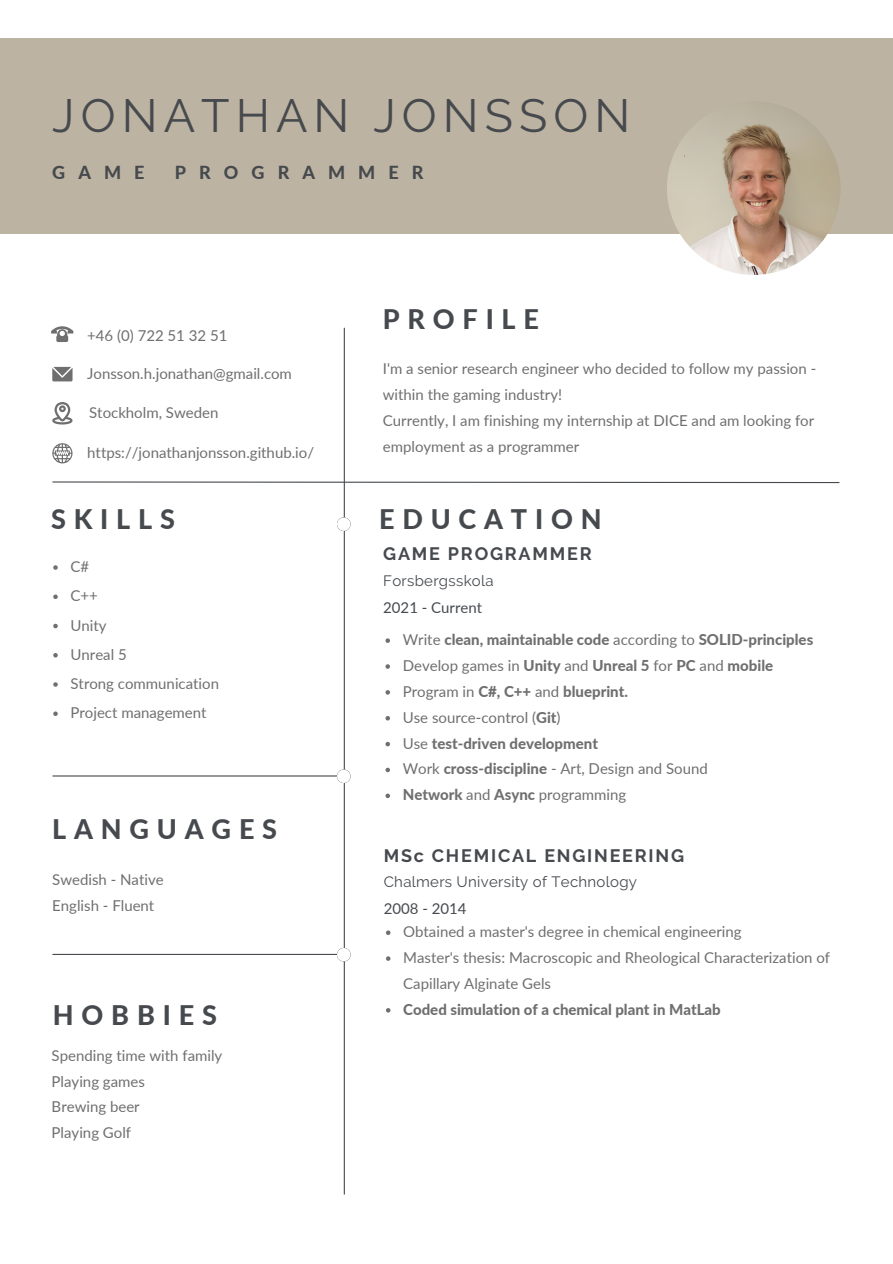
<style>
.page{position:relative;width:893px;height:1264px;background:#fff}
.page>*{position:absolute;margin:0;border:0;box-sizing:border-box;transform-origin:0 0}
.t1{font:46.5px "Raleway";letter-spacing:.13em;color:#464a4e}
.t2{font:800 27px "Lato";letter-spacing:.29em;color:#464a4e}
.t3{font:700 18px "Raleway";letter-spacing:.1em;color:#464a4e}
.t4{font:800 18px "Lato";letter-spacing:.725em;color:#464a4e}
.t5{font:15px/25.8px "Lato";color:#706f6f}
.t6{font:800 15px "Lato";color:#706f6f}
.t7{font:15px "Raleway";letter-spacing:.02em;color:#464a4e}
.t8{font:15px "Lato";color:#464a4e}
.s1{font-weight:400}
.s2{font-weight:800}
</style>
<div class="page">
<div style="left:0;top:38px;width:892px;height:196px;background:#bdb3a2"></div>
<svg style="left:52px;top:367px;width:20px;height:14px"></svg>
<svg style="left:51px;top:326px;width:22px;height:16px"></svg>
<svg style="left:52px;top:402px;width:20px;height:22px"></svg>
<svg style="left:52px;top:443px;width:20px;height:20px"></svg>
<svg style="left:53px;top:565px;width:5px;height:5px"></svg>
<svg style="left:53px;top:594px;width:5px;height:5px"></svg>
<svg style="left:53px;top:623px;width:5px;height:5px"></svg>
<svg style="left:53px;top:653px;width:5px;height:4px"></svg>
<svg style="left:53px;top:682px;width:5px;height:4px"></svg>
<svg style="left:53px;top:711px;width:5px;height:5px"></svg>
<hr style="left:344px;top:328px;width:1px;height:866px;background:#464a4e">
<svg style="left:52px;top:481px;width:788px;height:2px;background:#97999b"></svg>
<img style="left:666px;top:101px;width:174px;height:174px;border-radius:50%">
<div style="left:337px;top:517px;width:13px;height:14px;background:#fff;border-radius:50%"></div>
<hr style="left:53px;top:775px;width:290px;height:1px;background:#464a4e">
<div style="left:337px;top:769px;width:13px;height:14px;background:#fff;border-radius:50%"></div>
<svg style="left:385px;top:638px;width:5px;height:5px"></svg>
<svg style="left:385px;top:664px;width:5px;height:4px"></svg>
<svg style="left:385px;top:690px;width:5px;height:4px"></svg>
<svg style="left:385px;top:716px;width:5px;height:4px"></svg>
<svg style="left:385px;top:741px;width:5px;height:5px"></svg>
<svg style="left:385px;top:767px;width:5px;height:5px"></svg>
<svg style="left:385px;top:793px;width:5px;height:5px"></svg>
<svg style="left:386px;top:930px;width:4px;height:5px"></svg>
<svg style="left:386px;top:956px;width:4px;height:4px"></svg>
<svg style="left:386px;top:1008px;width:4px;height:4px"></svg>
<hr style="left:53px;top:953px;width:290px;height:2px;background:#464a4e">
<div style="left:337px;top:948px;width:13px;height:13px;background:#fff;border-radius:50%"></div>
<p class="t1" style="left:52px;top:88px;width:579px">JONATHAN JONSSON</p>
<p class="t4" style="left:52px;top:161px;width:94px">GAME</p>
<p class="t4" style="left:175px;top:161px;width:250px">PROGRAMMER</p>
<p class="t5" style="left:87px;top:322px;width:142px">+46 (0) 722 51 32 51</p>
<p class="t5" style="left:87px;top:360px;width:206px">Jonsson.h.jonathan@gmail.com</p>
<p class="t5" style="left:89px;top:399px;width:131px">Stockholm, Sweden</p>
<p class="t5" style="left:87px;top:440px;width:228px">https://jonathanjonsson.github.io/</p>
<p class="t2" style="left:51px;top:502px;width:125px">SKILLS</p>
<p class="t5" style="left:70px;top:553px;width:20px">C#</p>
<p class="t5" style="left:70px;top:582px;width:29px">C++</p>
<p class="t5" style="left:70px;top:612px;width:38px">Unity</p>
<p class="t5" style="left:70px;top:641px;width:58px">Unreal 5</p>
<p class="t5" style="left:70px;top:670px;width:150px">Strong communication</p>
<p class="t5" style="left:70px;top:699px;width:138px">Project management</p>
<p class="t2" style="left:52px;top:812px;width:226px">LANGUAGES</p>
<p class="t5" style="left:52px;top:866px;width:113px">Swedish - Native</p>
<p class="t5" style="left:52px;top:892px;width:104px">English - Fluent</p>
<p class="t2" style="left:53px;top:998px;width:165px">HOBBIES</p>
<p class="t5" style="left:52px;top:1042px;width:172px">Spending time with family</p>
<p class="t5" style="left:52px;top:1067px;width:95px">Playing games</p>
<p class="t5" style="left:52px;top:1093px;width:90px">Brewing beer</p>
<p class="t5" style="left:52px;top:1119px;width:81px">Playing Golf</p>
<p class="t2" style="left:383px;top:302px;width:158px">PROFILE</p>
<p class="t5" style="left:383px;top:355px;width:435px">I'm a senior research engineer who decided to follow my passion - within the gaming industry!</p>
<p class="t5" style="left:383px;top:407px;width:433px">Currently, I am finishing my internship at DICE and am looking for employment as a programmer</p>
<p class="t2" style="left:379px;top:502px;width:224px">EDUCATION</p>
<p class="t3" style="left:383px;top:543px;width:210px">GAME PROGRAMMER</p>
<p class="t7" style="left:383px;top:571px;width:112px">Forsbergsskola</p>
<p class="t8" style="left:383px;top:598px;width:100px">2021 - Current</p>
<p class="t6" style="left:402px;top:630px;width:412px"><span class="s1">Write</span> clean, maintainable code <span class="s1">according to</span> SOLID-principles</p>
<p class="t5" style="left:402px;top:652px;width:372px">Develop games in <span class="s2">Unity</span> and <span class="s2">Unreal 5</span> for <span class="s2">PC</span> and <span class="s2">mobile</span></p>
<p class="t6" style="left:402px;top:682px;width:227px"><span class="s1">Program in</span> C#, C++ <span class="s1">and</span> blueprint.</p>
<p class="t5" style="left:402px;top:704px;width:159px">Use source-control (<span class="s2">Git</span>)</p>
<p class="t6" style="left:402px;top:733px;width:197px"><span class="s1">Use</span> test-driven development</p>
<p class="t5" style="left:402px;top:755px;width:306px">Work <span class="s2">cross-discipline</span> - Art, Design and Sound</p>
<p class="t5" style="left:402px;top:781px;width:225px"><span class="s2">Network</span> and <span class="s2">Async</span> programming</p>
<p class="t3" style="left:383px;top:844px;width:302px">MSc CHEMICAL ENGINEERING</p>
<p class="t7" style="left:383px;top:872px;width:255px">Chalmers University of Technology</p>
<p class="t8" style="left:383px;top:899px;width:84px">2008 - 2014</p>
<p class="t5" style="left:403px;top:918px;width:340px">Obtained a master's degree in chemical engineering</p>
<p class="t5" style="left:403px;top:944px;width:428px">Master's thesis: Macroscopic and Rheological Characterization of<br>Capillary Alginate Gels</p>
<p class="t6" style="left:403px;top:1000px;width:319px">Coded simulation of a chemical plant in MatLab</p>
</div>
